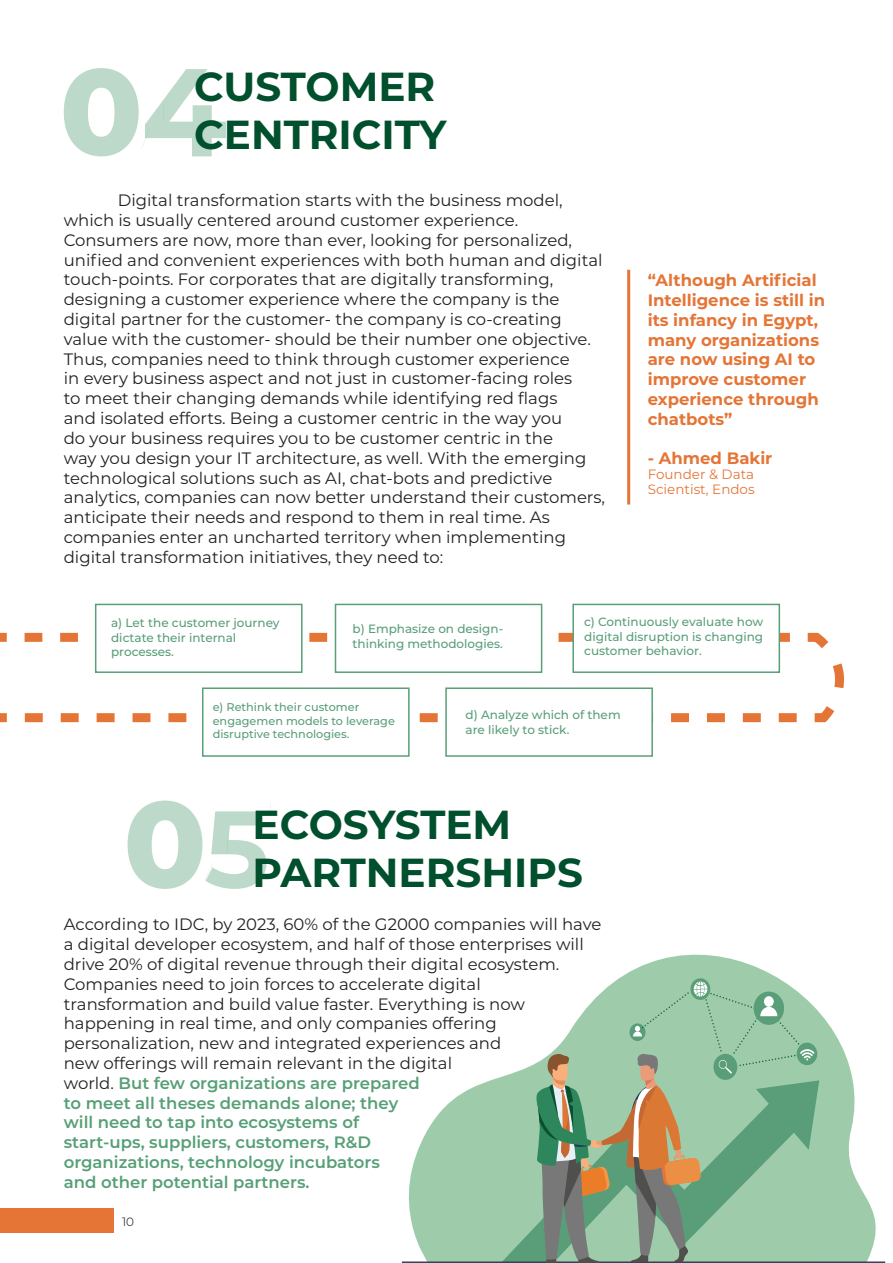
<style>
.page{position:relative;width:893px;height:1263px;background:#fff}
.page>*{position:absolute;margin:0;border:0;box-sizing:border-box;transform-origin:0 0}
.Titles{font:700 40.5px "Montserrat";color:#004f2d}
.t1{font:16.5px/19.8px "Montserrat";color:#231f20}
.Titles-2{font:700 16.5px/19.8px "Montserrat";color:#e57536}
.Titles-3{font:13.5px "Montserrat";color:#e57536}
.t2{font:500 12px/14.4px "Montserrat";color:#599e78}
.t3{font:300 12px "Montserrat";color:#000}
.t4{font:500 11.25px/13.5px "Montserrat";color:#599e78}
.s1{font-weight:600;color:#579f76}
</style>
<div class="page">
<div style="left:1px;top:1208px;width:113px;height:24px;background:#e57536"></div>
<svg style="left:0;top:628px;width:844px;height:95px"></svg>
<div style="left:95px;top:604px;width:208px;height:69px;background:#fff;border:2px solid #579f76"></div>
<div style="left:335px;top:604px;width:207px;height:69px;background:#fff;border:2px solid #579f76"></div>
<div style="left:202px;top:687px;width:208px;height:70px;background:#fff;border:2px solid #579f76"></div>
<div style="left:445px;top:687px;width:208px;height:70px;background:#fff;border:2px solid #579f76"></div>
<div style="left:572px;top:604px;width:208px;height:69px;background:#fff;border:2px solid #579f76"></div>
<svg style="left:128px;top:800px;width:143px;height:89px"></svg>
<svg style="left:64px;top:68px;width:162px;height:88px"></svg>
<hr style="left:627px;top:270px;width:3px;height:234px;background:#e57536">
<svg style="left:401px;top:954px;width:485px;height:308px"></svg>
<svg style="left:502px;top:1103px;width:32px;height:158px;fill:#9eccab"></svg>
<hr style="left:402px;top:1261px;width:483px;height:2px;background:#2e3654">
<div style="left:690px;top:978px;width:20px;height:22px;background:#599e78;border-radius:50%"></div>
<svg style="left:534px;top:981px;width:285px;height:282px"></svg>
<p class="Titles" style="left:194px;top:57px;width:243px">CUSTOMER</p>
<p class="Titles" style="left:194px;top:106px;width:254px">CENTRICITY</p>
<p class="t1" style="left:64px;top:190px;width:543px;text-indent:54px">Digital transformation starts with the business model, which is usually centered around customer experience.<br>Consumers are now, more than ever, looking for personalized, unified and convenient experiences with both human and digital touch-points. For corporates that are digitally transforming, designing a customer experience where the company is the digital partner for the customer- the company is co-creating value with the customer- should be their number one objective.<br>Thus, companies need to think through customer experience<br>in every business aspect and not just in customer-facing roles<br>to meet their changing demands while identifying red flags<br>and isolated efforts. Being a customer centric in the way you<br>do your business requires you to be customer centric in the<br>way you design your IT architecture, as well. With the emerging technological solutions such as AI, chat-bots and predictive analytics, companies can now better understand their customers, anticipate their needs and respond to them in real time. As companies enter an uncharted territory when implementing digital transformation initiatives, they need to:</p>
<p class="Titles-2" style="left:648px;top:270px;width:179px">“Although Artificial<br>Intelligence is still in its infancy in Egypt, many organizations are now using AI to improve customer experience through chatbots”</p>
<p class="Titles-2" style="left:648px;top:448px;width:126px">- Ahmed Bakir</p>
<p class="Titles-3" style="left:648px;top:465px;width:108px">Founder &amp; Data</p>
<p class="Titles-3" style="left:648px;top:480px;width:108px">Scientist, Endos</p>
<p class="t2" style="left:111px;top:615px;width:170px">a) Let the customer journey dictate their internal processes.</p>
<p class="t2" style="left:584px;top:614px;width:181px;text-align:justify">c) Continuously evaluate how digital disruption is changing customer behavior.</p>
<p class="t2" style="left:353px;top:621px;width:152px">b) Emphasize on design&shy;thinking methodologies.</p>
<p class="t4" style="left:213px;top:700px;width:184px">e) Rethink their customer engagemen models to leverage disruptive technologies.</p>
<p class="t2" style="left:466px;top:707px;width:157px">d) Analyze which of them are likely to stick.</p>
<p class="Titles" style="left:253px;top:795px;width:260px">ECOSYSTEM</p>
<p class="Titles" style="left:253px;top:844px;width:332px">PARTNERSHIPS</p>
<p class="t1" style="left:64px;top:914px;width:539px">According to IDC, by 2023, 60% of the G2000 companies will have a digital developer ecosystem, and half of those enterprises will drive 20% of digital revenue through their digital ecosystem.<br>Companies need to join forces to accelerate digital transformation and build value faster. Everything is now happening in real time, and only companies offering personalization, new and integrated experiences and<br>new offerings will remain relevant in the digital<br>world. <span class="s1">But few organizations are prepared<br>to meet all theses demands alone; they<br>will need to tap into ecosystems of<br>start-ups, suppliers, customers, R&amp;D<br>organizations, technology incubators<br>and other potential partners.</span></p>
<p class="t3" style="left:122px;top:1214px;width:14px">10</p>
</div>
